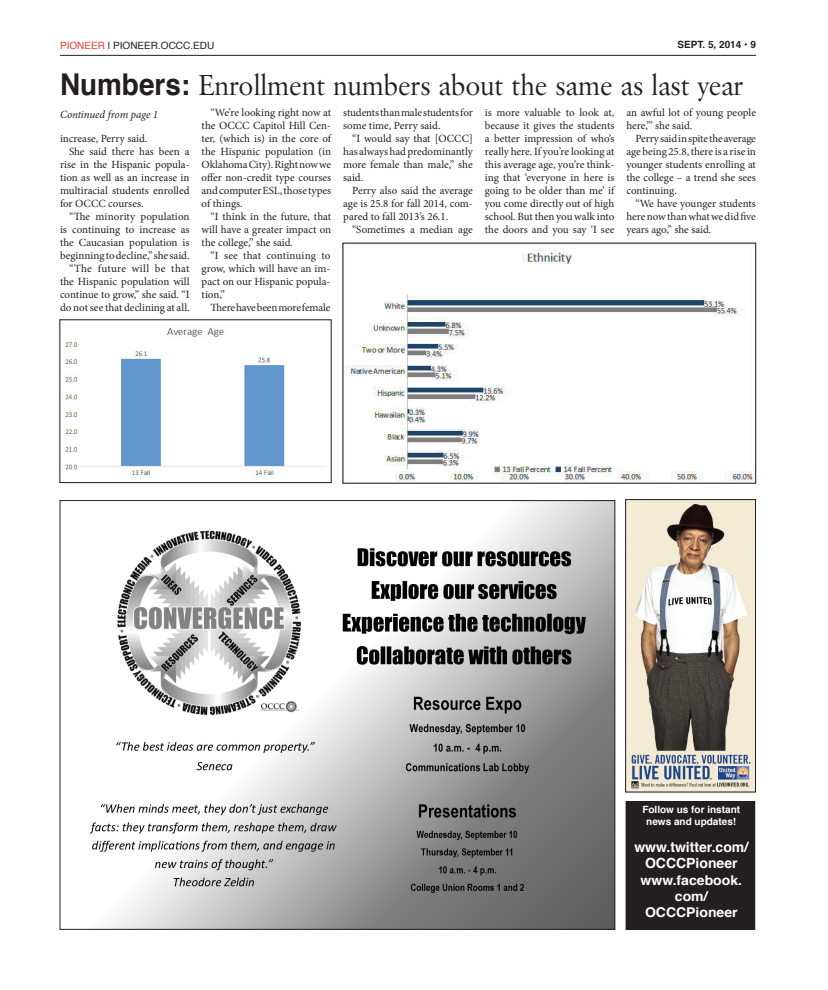
<style>
.page{position:relative;width:828px;height:990px;background:#fff}
.page>*{position:absolute;margin:0;border:0;box-sizing:border-box;transform-origin:0 0}
.t1{font:30px "Savoy";color:#231f20;scale:.93 1}
.t2{font:700 14px "Helvetica";color:#fff}
.t3{font:700 13.4px/16.8px "Helvetica";color:#fff;text-align:center;scale:1.04 1}
.Body_Copy{font:11px/13px "Minion Pro";color:#231f20;text-align:justify}
.Continued_From{font:italic 11px "Minion Pro";letter-spacing:-.01em;color:#231f20}
.t4{font:700 10px "Helvetica";color:#fff}
.t5{font:10px "Helvetica";color:#231f20}
.t6{font:700 10px "Helvetica";color:#231f20}
.s1{color:#ef3e2e}
.s2{font-family:"Helvetica";font-weight:700}
</style>
<div class="page">
<hr style="left:60px;top:55px;width:696px;height:1px;background:#231f20">
<img style="left:89px;top:502px;width:524px;height:426px">
<img style="left:627px;top:501px;width:127px;height:290px">
<div style="left:625px;top:499px;width:131px;height:294px;border:1px solid #231f20"></div>
<div style="left:626px;top:802px;width:129px;height:128px;background:#231f20"></div>
<div style="left:626px;top:801px;width:129px;height:129px;border:1px solid #231f20"></div>
<img style="left:344px;top:248px;width:410px;height:234px">
<div style="left:342px;top:243px;width:414px;height:241px;border:1px solid #231f20"></div>
<img style="left:61px;top:328px;width:265px;height:148px">
<div style="left:59px;top:319px;width:273px;height:164px;border:1px solid #231f20"></div>
<p class="t5" style="left:60px;top:38px;width:156px"><span class="s1">PIONEER</span> | PIONEER.OCCC.EDU</p>
<p class="t6" style="left:677px;top:37px;width:80px">SEPT. 5, 2014 • 9</p>
<p class="t1" style="left:60px;top:67px;width:736px"><span class="s2">Numbers:</span> Enrollment numbers about the same as last year</p>
<p class="Continued_From" style="left:60px;top:107px;width:100px">Continued from page 1</p>
<p class="Body_Copy" style="left:202px;top:106px;width:131px;text-indent:9px">“We’re looking right now at the OCCC Capitol Hill Cen&shy;ter, (which is) in the core of the Hispanic population (in Oklahoma City). Right now we offer non-credit type courses and computer ESL, those types of things.</p>
<p class="Body_Copy" style="left:202px;top:210px;width:131px;text-indent:9px">“I think in the future, that will have a greater impact on the college,” she said.</p>
<p class="Body_Copy" style="left:202px;top:249px;width:130px;text-indent:9px">“I see that continuing to grow, which will have an im&shy;pact on our Hispanic popula&shy;tion,”</p>
<p class="Body_Copy" style="left:211px;top:301px;width:121px">There have been more female</p>
<p class="Body_Copy" style="left:343px;top:106px;width:131px">students than male students for some time, Perry said.</p>
<p class="Body_Copy" style="left:343px;top:132px;width:131px;text-indent:9px">“I would say that [OCCC] has always had predominantly more female than male,” she said.</p>
<p class="Body_Copy" style="left:343px;top:184px;width:131px;text-indent:9px">Perry also said the average age is 25.8 for fall 2014, com&shy;pared to fall 2013’s 26.1.</p>
<p class="Body_Copy" style="left:352px;top:223px;width:122px">“Sometimes a median age</p>
<p class="Body_Copy" style="left:485px;top:106px;width:131px">is more valuable to look at, because it gives the students a better impression of who’s really here. If you’re looking at this average age, you’re think&shy;ing that ‘everyone in here is going to be older than me’ if you come directly out of high school. But then you walk into the doors and you say ‘I see</p>
<p class="Body_Copy" style="left:626px;top:106px;width:131px">an awful lot of young people here,’” she said.</p>
<p class="Body_Copy" style="left:626px;top:132px;width:131px;text-indent:9px">Perry said in spite the average age being 25.8, there is a rise in younger students enrolling at the college – a trend she sees continuing.</p>
<p class="Body_Copy" style="left:626px;top:197px;width:131px;text-indent:9px">“We have younger students here now than what we did five years ago,” she said.</p>
<p class="Body_Copy" style="left:60px;top:132px;width:89px">increase, Perry said.</p>
<p class="Body_Copy" style="left:60px;top:145px;width:131px;text-indent:9px">She said there has been a rise in the Hispanic popula&shy;tion as well as an increase in multiracial students enrolled for OCCC courses.</p>
<p class="Body_Copy" style="left:60px;top:210px;width:131px;text-indent:9px">“The minority population is continuing to increase as the Caucasian population is beginning to decline,” she said.</p>
<p class="Body_Copy" style="left:60px;top:262px;width:131px;text-indent:9px">“The future will be that the Hispanic population will continue to grow,” she said. “I do not see that declining at all.</p>
<p class="t4" style="left:642px;top:802px;width:99px">Follow us for instant</p>
<p class="t4" style="left:646px;top:814px;width:92px">news and updates!</p>
<p class="t2" style="left:634px;top:835px;width:115px">www.twitter.com/</p>
<p class="t2" style="left:645px;top:851px;width:94px">OCCCPioneer</p>
<p class="t3" style="left:641px;top:872px;width:99px">www.facebook. com/</p>
<p class="t3" style="left:645px;top:904px;width:91px">OCCCPioneer</p>
</div>
